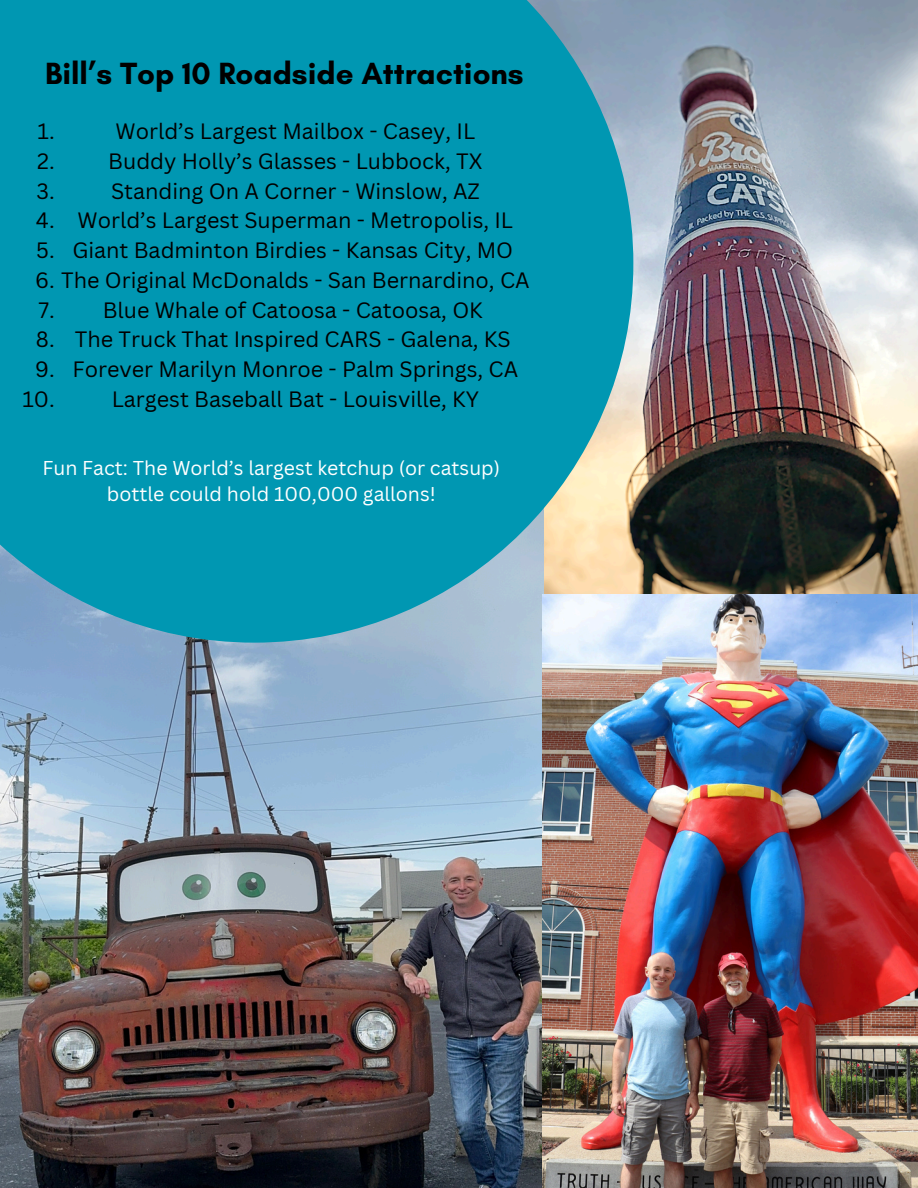
<style>
.page{position:relative;width:918px;height:1188px;background:#fff}
.page>*{position:absolute;margin:0;border:0;box-sizing:border-box;transform-origin:0 0}
.t1{font:700 31.2px "Glacial Indifference";color:#000}
.t2{font:21.6px/29.7px "Canva Sans";color:#000}
.t3{font:19.5px "Canva Sans";color:#fff}
</style>
<div class="page">
<img style="left:633px;top:0;width:285px;height:594px">
<img style="left:0;top:643px;width:543px;height:545px">
<svg style="left:0;top:0;width:633px;height:643px;background:#149bb3"></svg>
<img style="left:543px;top:594px;width:375px;height:594px">
<p class="t1" style="left:45px;top:54px;width:480px">Bill’s Top 10 Roadside Attractions</p>
<p class="t2" style="left:38px;top:116px;width:19px">1.</p>
<p class="t2" style="left:116px;top:116px;width:361px">World’s Largest Mailbox - Casey, IL</p>
<p class="t2" style="left:37px;top:146px;width:19px">2.</p>
<p class="t2" style="left:108px;top:146px;width:376px">Buddy Holly’s Glasses - Lubbock, TX</p>
<p class="t2" style="left:37px;top:175px;width:20px">3.</p>
<p class="t2" style="left:111px;top:175px;width:370px">Standing On A Corner - Winslow, AZ</p>
<p class="t2" style="left:36px;top:205px;width:479px">4. World’s Largest Superman - Metropolis, IL</p>
<p class="t2" style="left:36px;top:235px;width:478px">5. Giant Badminton Birdies - Kansas City, MO</p>
<p class="t2" style="left:35px;top:265px;width:496px">6. The Original McDonalds - San Bernardino, CA</p>
<p class="t2" style="left:38px;top:294px;width:446px">7. Blue Whale of Catoosa - Catoosa, OK</p>
<p class="t2" style="left:36px;top:324px;width:476px">8. The Truck That Inspired CARS - Galena, KS</p>
<p class="t2" style="left:22px;top:354px;width:497px;text-indent:13px">9. Forever Marilyn Monroe - Palm Springs, CA<br>10.</p>
<p class="t2" style="left:112px;top:384px;width:369px">Largest Baseball Bat - Louisville, KY</p>
<p class="t3" style="left:42px;top:454px;width:459px">Fun Fact: The World’s largest ketchup (or catsup)</p>
<p class="t3" style="left:107px;top:481px;width:330px">bottle could hold 100,000 gallons!</p>
</div>
